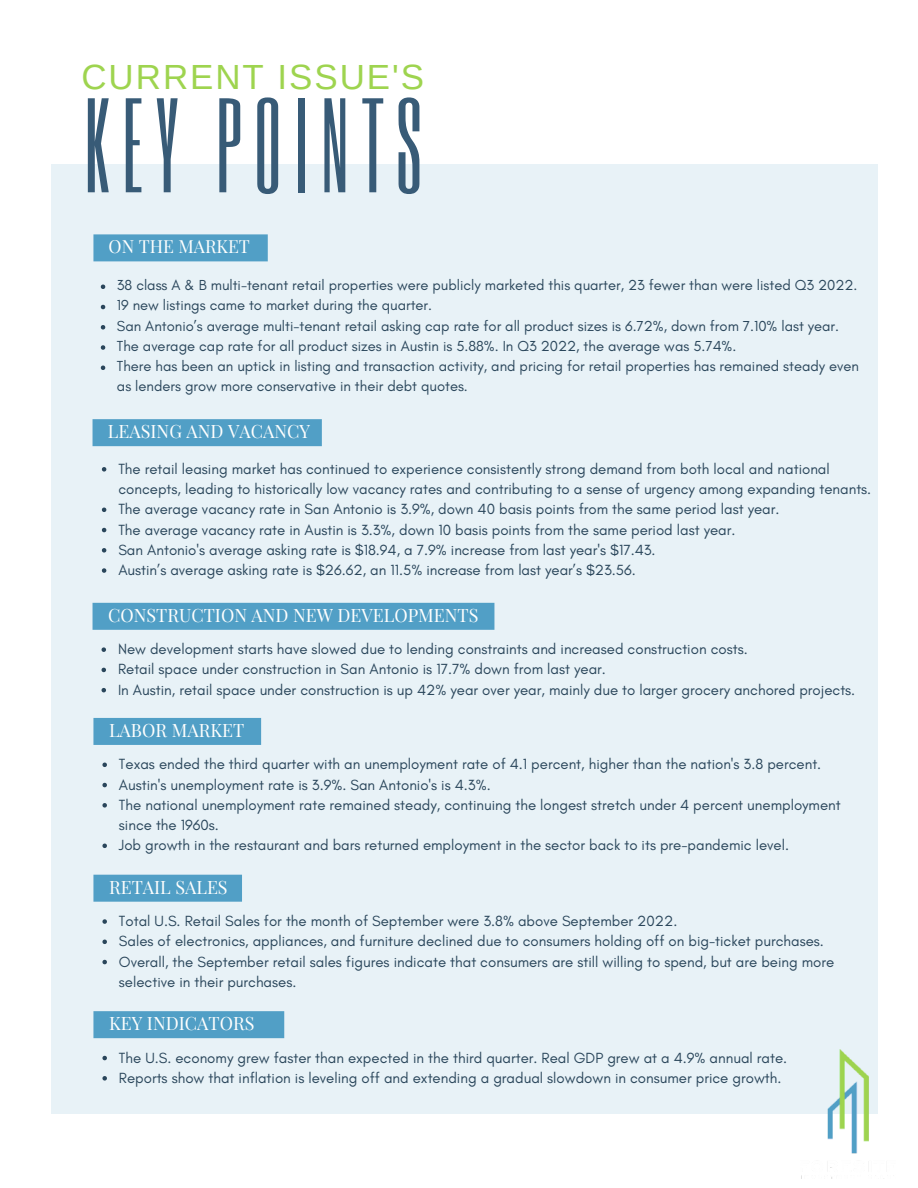
<style>
.page{position:relative;width:918px;height:1188px;background:#fff}
.page>*{position:absolute;margin:0;border:0;box-sizing:border-box;transform-origin:0 0}
.t1{font:111.45px "Six Caps";letter-spacing:.105em;color:#385b77}
.t2{font:34.95px "Arimo";letter-spacing:.055em;color:#9ed44f}
.t3{font:18px "Playfair Display";color:#fffffe}
.t4{font:17.7px "Playfair Display";color:#fffffe}
.t5{font:15px/20.2px "Glacial Indifference";color:#2a465b}
.t6{font:14.7px/20.2px "Glacial Indifference";color:#2a465b}
</style>
<div class="page">
<div style="left:51px;top:165px;width:826px;height:949px;background:#e8f2f7"></div>
<div style="left:93px;top:875px;width:149px;height:27px;background:#519fc6"></div>
<svg style="left:102px;top:919px;width:5px;height:5px"></svg>
<svg style="left:102px;top:940px;width:5px;height:4px"></svg>
<svg style="left:102px;top:960px;width:5px;height:4px"></svg>
<div style="left:93px;top:718px;width:168px;height:27px;background:#519fc6"></div>
<svg style="left:102px;top:763px;width:5px;height:4px"></svg>
<svg style="left:102px;top:783px;width:5px;height:4px"></svg>
<svg style="left:102px;top:803px;width:5px;height:5px"></svg>
<svg style="left:102px;top:844px;width:5px;height:4px"></svg>
<div style="left:93px;top:234px;width:175px;height:27px;background:#519fc6"></div>
<svg style="left:101px;top:285px;width:4px;height:4px"></svg>
<svg style="left:101px;top:305px;width:4px;height:4px"></svg>
<svg style="left:101px;top:325px;width:4px;height:5px"></svg>
<svg style="left:101px;top:345px;width:4px;height:5px"></svg>
<svg style="left:101px;top:366px;width:4px;height:4px"></svg>
<img style="left:801px;top:1050px;width:77px;height:129px">
<div style="left:93px;top:603px;width:401px;height:27px;background:#519fc6"></div>
<svg style="left:102px;top:647px;width:4px;height:5px"></svg>
<svg style="left:102px;top:668px;width:4px;height:4px"></svg>
<svg style="left:102px;top:688px;width:4px;height:4px"></svg>
<div style="left:93px;top:419px;width:229px;height:27px;background:#519fc6"></div>
<svg style="left:102px;top:467px;width:4px;height:5px"></svg>
<svg style="left:102px;top:508px;width:4px;height:4px"></svg>
<svg style="left:102px;top:528px;width:4px;height:4px"></svg>
<svg style="left:102px;top:548px;width:4px;height:5px"></svg>
<svg style="left:102px;top:568px;width:4px;height:5px"></svg>
<div style="left:93px;top:1011px;width:191px;height:27px;background:#519fc6"></div>
<svg style="left:102px;top:1056px;width:5px;height:4px"></svg>
<svg style="left:102px;top:1076px;width:5px;height:5px"></svg>
<h2 class="t2" style="left:81px;top:57px;width:344px">CURRENT ISSUE'S</h2>
<h1 class="t1" style="left:84px;top:69px;width:338px">KEY POINTS</h1>
<p class="t4" style="left:109px;top:234px;width:143px">ON THE MARKET</p>
<p class="t6" style="left:117px;top:275px;width:744px">38 class A &amp; B multi-tenant retail properties were publicly marketed this quarter, 23 fewer than were listed Q3 2022.<br>19 new listings came to market during the quarter.<br>San Antonio’s average multi-tenant retail asking cap rate for all product sizes is 6.72%, down from 7.10% last year.<br>The average cap rate for all product sizes in Austin is 5.88%. In Q3 2022, the average was 5.74%.<br>There has been an uptick in listing and transaction activity, and pricing for retail properties has remained steady even as lenders grow more conservative in their debt quotes.</p>
<p class="t3" style="left:108px;top:419px;width:204px">LEASING AND VACANCY</p>
<p class="t5" style="left:118px;top:458px;width:754px">The retail leasing market has continued to experience consistently strong demand from both local and national concepts, leading to historically low vacancy rates and contributing to a sense of urgency among expanding tenants.<br>The average vacancy rate in San Antonio is 3.9%, down 40 basis points from the same period last year.<br>The average vacancy rate in Austin is 3.3%, down 10 basis points from the same period last year.<br>San Antonio's average asking rate is $18.94, a 7.9% increase from last year's $17.43.<br>Austin’s average asking rate is $26.62, an 11.5% increase from last year’s $23.56.</p>
<p class="t3" style="left:108px;top:602px;width:372px">CONSTRUCTION AND NEW DEVELOPMENTS</p>
<p class="t5" style="left:118px;top:639px;width:739px">New development starts have slowed due to lending constraints and increased construction costs.<br>Retail space under construction in San Antonio is 17.7% down from last year.<br>In Austin, retail space under construction is up 42% year over year, mainly due to larger grocery anchored projects.</p>
<p class="t3" style="left:109px;top:718px;width:137px">LABOR MARKET</p>
<p class="t5" style="left:119px;top:754px;width:723px">Texas ended the third quarter with an unemployment rate of 4.1 percent, higher than the nation's 3.8 percent.<br>Austin's unemployment rate is 3.9%. San Antonio's is 4.3%.<br>The national unemployment rate remained steady, continuing the longest stretch under 4 percent unemployment since the 1960s.<br>Job growth in the restaurant and bars returned employment in the sector back to its pre-pandemic level.</p>
<p class="t3" style="left:109px;top:874px;width:120px">RETAIL SALES</p>
<p class="t5" style="left:119px;top:911px;width:717px">Total U.S. Retail Sales for the month of September were 3.8% above September 2022.<br>Sales of electronics, appliances, and furniture declined due to consumers holding off on big-ticket purchases.<br>Overall, the September retail sales figures indicate that consumers are still willing to spend, but are being more selective in their purchases.</p>
<p class="t3" style="left:109px;top:1011px;width:147px">KEY INDICATORS</p>
<p class="t5" style="left:119px;top:1047px;width:670px">The U.S. economy grew faster than expected in the third quarter. Real GDP grew at a 4.9% annual rate.<br>Reports show that inflation is leveling off and extending a gradual slowdown in consumer price growth.</p>
</div>
